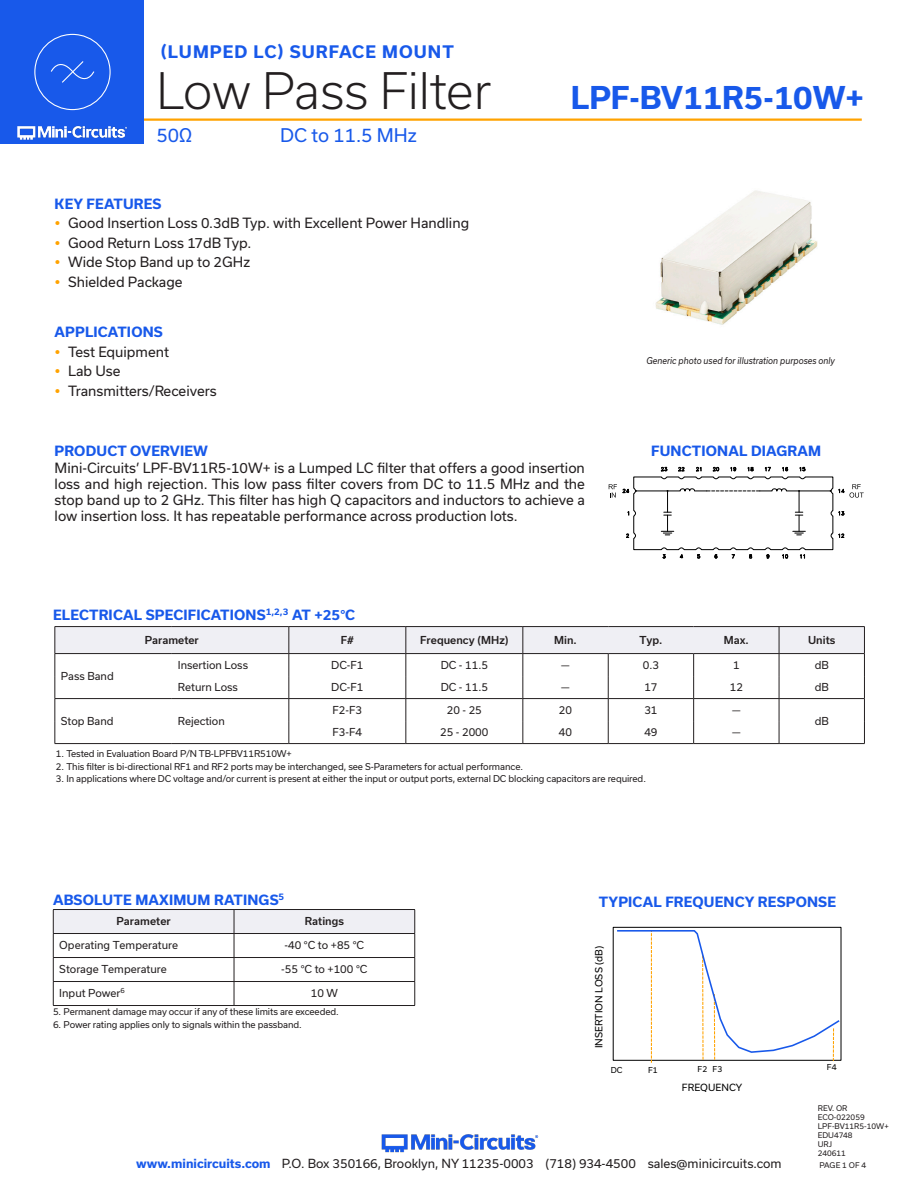
<style>
.page{position:relative;width:918px;height:1188px;background:#fff}
.page>*{position:absolute;margin:0;border:0;box-sizing:border-box;transform-origin:0 0}
.t1{font:300 48px "Usual";color:#231f20}
.t2{font:700 30px "Usual";color:#1859ea}
.t3{font:18px "Usual";color:#1859ea}
.t4{font:700 16.5px "Usual";letter-spacing:.065em;color:#1859ea}
.Regular_Copy{font:13.5px/16.2px "Usual";color:#231f20;text-align:justify}
.Blue_Headers{font:700 13.5px "Usual";letter-spacing:.015em;color:#1859ea}
.t5{font:12px "Usual";color:#231f20}
.Table_Body_Center{font:10.5px "Usual";color:#231f20}
.Table_Body_Left_Justified{font:10.5px "Usual";color:#231f20}
.Table_Header_Center{font:500 10.5px "Usual";color:#231f20}
.t6{font:9.45px "Usual";color:#000}
.Notes{font:9px "Usual";letter-spacing:-.01em;color:#231f20}
.Generic_photo_disclaimer{font:italic 9px "Usual";color:#231f20;scale:.9 1}
.t7{font:7.8px "Usual";letter-spacing:.005em;color:#000}
.Revision{font:7.5px/9px "Usual";color:#231f20}
.s1{font-weight:700;color:#1859ea}
</style>
<div class="page">
<img style="left:381px;top:1134px;width:158px;height:19px">
<hr style="left:129px;top:118px;width:733px;height:3px;background:#ffa300">
<div style="left:0;top:0;width:144px;height:144px;background:#1859ea"></div>
<img style="left:17px;top:120px;width:128px;height:20px">
<img style="left:655px;top:190px;width:163px;height:135px">
<svg style="left:839px;top:534px;width:5px;height:4px"></svg>
<svg style="left:839px;top:511px;width:5px;height:4px"></svg>
<svg style="left:609px;top:484px;width:8px;height:14px"></svg>
<svg style="left:839px;top:484px;width:25px;height:14px"></svg>
<svg style="left:623px;top:467px;width:210px;height:92px"></svg>
<hr style="left:53px;top:909px;width:181px;height:1px;background:#231f20">
<hr style="left:234px;top:909px;width:181px;height:1px;background:#231f20">
<svg style="left:53px;top:910px;width:363px;height:95px"></svg>
<hr style="left:53px;top:1005px;width:181px;height:1px;background:#231f20">
<hr style="left:234px;top:1005px;width:181px;height:1px;background:#231f20">
<div style="left:34px;top:34px;width:77px;height:76px;border:1px solid #fff;border-radius:50%"></div>
<svg style="left:50px;top:61px;width:45px;height:22px"></svg>
<hr style="left:55px;top:626px;width:117px;height:1px;background:#231f20">
<hr style="left:172px;top:626px;width:117px;height:1px;background:#231f20">
<hr style="left:289px;top:626px;width:117px;height:1px;background:#231f20">
<hr style="left:406px;top:626px;width:117px;height:1px;background:#231f20">
<hr style="left:523px;top:626px;width:85px;height:1px;background:#231f20">
<hr style="left:608px;top:626px;width:86px;height:1px;background:#231f20">
<hr style="left:694px;top:626px;width:85px;height:1px;background:#231f20">
<hr style="left:779px;top:626px;width:86px;height:1px;background:#231f20">
<svg style="left:55px;top:627px;width:810px;height:116px"></svg>
<hr style="left:779px;top:698px;width:86px;height:1px;background:#231f20">
<hr style="left:172px;top:698px;width:117px;height:1px;background:#231f20">
<hr style="left:289px;top:698px;width:117px;height:1px;background:#231f20">
<hr style="left:55px;top:743px;width:117px;height:1px;background:#231f20">
<hr style="left:172px;top:743px;width:117px;height:1px;background:#231f20">
<hr style="left:289px;top:743px;width:117px;height:1px;background:#231f20">
<hr style="left:406px;top:743px;width:117px;height:1px;background:#231f20">
<hr style="left:523px;top:743px;width:85px;height:1px;background:#231f20">
<hr style="left:608px;top:743px;width:86px;height:1px;background:#231f20">
<hr style="left:694px;top:743px;width:85px;height:1px;background:#231f20">
<hr style="left:779px;top:743px;width:86px;height:1px;background:#231f20">
<div style="left:613px;top:927px;width:228px;height:133px;border:1px solid #000"></div>
<svg style="left:616px;top:929px;width:225px;height:134px"></svg>
<p class="t4" style="left:161px;top:42px;width:294px">(LUMPED LC) SURFACE MOUNT</p>
<h1 class="t1" style="left:156px;top:63px;width:336px">Low Pass Filter</h1>
<h3 class="t3" style="left:156px;top:125px;width:37px">50Ω</h3>
<h3 class="t3" style="left:280px;top:125px;width:138px">DC to 11.5 MHz</h3>
<p class="Blue_Headers" style="left:55px;top:196px;width:108px">KEY FEATURES</p>
<p class="Regular_Copy" style="left:68px;top:215px;width:403px">Good Insertion Loss 0.3dB Typ. with Excellent Power Handling</p>
<p class="Regular_Copy" style="left:68px;top:235px;width:185px">Good Return Loss 17dB Typ.</p>
<p class="Regular_Copy" style="left:68px;top:254px;width:184px">Wide Stop Band up to 2GHz</p>
<p class="Regular_Copy" style="left:68px;top:274px;width:116px">Shielded Package</p>
<p class="Blue_Headers" style="left:55px;top:324px;width:110px">APPLICATIONS</p>
<p class="Regular_Copy" style="left:68px;top:343px;width:102px">Test Equipment</p>
<p class="Regular_Copy" style="left:68px;top:363px;width:54px">Lab Use</p>
<p class="Regular_Copy" style="left:68px;top:382px;width:150px">Transmitters/Receivers</p>
<h2 class="t2" style="left:571px;top:80px;width:295px">LPF-BV11R5-10W+</h2>
<p class="Generic_photo_disclaimer" style="left:646px;top:356px;width:211px">Generic photo used for illustration purposes only</p>
<p class="Blue_Headers" style="left:55px;top:444px;width:155px">PRODUCT OVERVIEW</p>
<p class="Regular_Copy" style="left:55px;top:460px;width:532px">Mini-Circuits’ LPF-BV11R5-10W+ is a Lumped LC filter that offers a good insertion loss and high rejection. This low pass filter covers from DC to 11.5 MHz and the stop band up to 2 GHz. This filter has high Q capacitors and inductors to achieve a low insertion loss. It has repeatable performance across production lots.</p>
<p class="Blue_Headers" style="left:53px;top:607px;width:304px">ELECTRICAL SPECIFICATIONS<sup>1,2,3</sup> AT +25°C</p>
<p class="Blue_Headers" style="left:651px;top:443px;width:171px">FUNCTIONAL DIAGRAM</p>
<p class="Table_Body_Left_Justified" style="left:61px;top:670px;width:54px">Pass Band</p>
<p class="Table_Header_Center" style="left:145px;top:634px;width:56px">Parameter</p>
<p class="Table_Header_Center" style="left:341px;top:634px;width:15px">F#</p>
<p class="Table_Header_Center" style="left:420px;top:634px;width:90px">Frequency (MHz)</p>
<p class="Table_Header_Center" style="left:554px;top:634px;width:24px">Min.</p>
<p class="Table_Header_Center" style="left:639px;top:634px;width:25px">Typ.</p>
<p class="Table_Header_Center" style="left:724px;top:634px;width:26px">Max.</p>
<p class="Table_Header_Center" style="left:808px;top:634px;width:29px">Units</p>
<p class="Table_Body_Left_Justified" style="left:178px;top:659px;width:72px">Insertion Loss</p>
<p class="Table_Body_Center" style="left:331px;top:659px;width:34px">DC-F1</p>
<p class="Table_Body_Center" style="left:441px;top:659px;width:49px">DC - 11.5</p>
<p class="Table_Body_Center" style="left:561px;top:659px;width:10px">—</p>
<p class="Table_Body_Center" style="left:643px;top:659px;width:18px">0.3</p>
<p class="Table_Body_Center" style="left:733px;top:659px;width:8px">1</p>
<p class="Table_Body_Center" style="left:815px;top:659px;width:16px">dB</p>
<p class="Table_Body_Left_Justified" style="left:178px;top:681px;width:62px">Return Loss</p>
<p class="Table_Body_Center" style="left:331px;top:681px;width:34px">DC-F1</p>
<p class="Table_Body_Center" style="left:441px;top:681px;width:49px">DC - 11.5</p>
<p class="Table_Body_Center" style="left:561px;top:681px;width:10px">—</p>
<p class="Table_Body_Center" style="left:644px;top:681px;width:15px">17</p>
<p class="Table_Body_Center" style="left:730px;top:681px;width:15px">12</p>
<p class="Table_Body_Center" style="left:815px;top:681px;width:16px">dB</p>
<p class="Table_Body_Center" style="left:333px;top:704px;width:31px">F2-F3</p>
<p class="Table_Body_Center" style="left:447px;top:704px;width:37px">20 - 25</p>
<p class="Table_Body_Center" style="left:559px;top:704px;width:15px">20</p>
<p class="Table_Body_Center" style="left:644px;top:704px;width:15px">31</p>
<p class="Table_Body_Center" style="left:732px;top:704px;width:10px">—</p>
<p class="Table_Body_Left_Justified" style="left:61px;top:715px;width:54px">Stop Band</p>
<p class="Table_Body_Left_Justified" style="left:178px;top:715px;width:49px">Rejection</p>
<p class="Table_Body_Center" style="left:333px;top:726px;width:31px">F3-F4</p>
<p class="Table_Body_Center" style="left:440px;top:726px;width:50px">25 - 2000</p>
<p class="Table_Body_Center" style="left:559px;top:726px;width:15px">40</p>
<p class="Table_Body_Center" style="left:644px;top:726px;width:15px">49</p>
<p class="Table_Body_Center" style="left:732px;top:726px;width:10px">—</p>
<p class="Notes" style="left:56px;top:749px;width:238px">1. Tested in Evaluation Board P/N TB-LPFBV11R510W+</p>
<p class="Notes" style="left:56px;top:761px;width:469px">2. This filter is bi-directional RF1 and RF2 ports may be interchanged, see S-Parameters for actual performance.</p>
<p class="Notes" style="left:56px;top:774px;width:592px">3. In applications where DC voltage and/or current is present at either the input or output ports, external DC blocking capacitors are required.</p>
<p class="Table_Body_Center" style="left:815px;top:715px;width:16px">dB</p>
<p class="Blue_Headers" style="left:53px;top:893px;width:233px">ABSOLUTE MAXIMUM RATINGS<sup>5</sup></p>
<p class="Table_Header_Center" style="left:117px;top:915px;width:56px">Parameter</p>
<p class="Table_Header_Center" style="left:305px;top:915px;width:41px">Ratings</p>
<p class="Table_Body_Left_Justified" style="left:59px;top:939px;width:120px">Operating Temperature</p>
<p class="Table_Body_Center" style="left:285px;top:939px;width:81px">-40 °C to +85 °C</p>
<p class="Table_Body_Left_Justified" style="left:59px;top:963px;width:109px">Storage Temperature</p>
<p class="Table_Body_Center" style="left:281px;top:963px;width:88px">-55 °C to +100 °C</p>
<p class="Table_Body_Left_Justified" style="left:59px;top:987px;width:67px">Input Power<sup>6</sup></p>
<p class="Table_Body_Center" style="left:311px;top:987px;width:29px">10 W</p>
<p class="Notes" style="left:53px;top:1007px;width:287px">5. Permanent damage may occur if any of these limits are exceeded.</p>
<p class="Notes" style="left:53px;top:1019px;width:250px">6. Power rating applies only to signals within the passband.</p>
<p class="Blue_Headers" style="left:599px;top:894px;width:239px">TYPICAL FREQUENCY RESPONSE</p>
<p class="t6" style="left:593px;top:1048px;width:104px;rotate:-90deg">INSERTION LOSS (dB)</p>
<p class="t7" style="left:611px;top:1066px;width:13px">DC</p>
<p class="t7" style="left:648px;top:1065px;width:11px">F1</p>
<p class="t7" style="left:698px;top:1065px;width:26px">F2 F3</p>
<p class="t7" style="left:827px;top:1063px;width:11px">F4</p>
<p class="t6" style="left:682px;top:1082px;width:62px">FREQUENCY</p>
<p class="Revision" style="left:818px;top:1104px;width:31px">REV. OR</p>
<p class="Revision" style="left:818px;top:1113px;width:73px">ECO-022059<br>LPF-BV11R5-10W+</p>
<p class="Revision" style="left:818px;top:1131px;width:36px">EDU4748<br>URJ</p>
<p class="Revision" style="left:818px;top:1149px;width:30px">240611</p>
<p class="t5" style="left:136px;top:1157px;width:647px"><span class="s1">www.minicircuits.com</span> P.O. Box 350166, Brooklyn, NY 11235-0003 (718) 934-4500 sales@minicircuits.com</p>
<p class="Revision" style="left:819px;top:1161px;width:48px">PAGE 1 OF 4</p>
</div>
